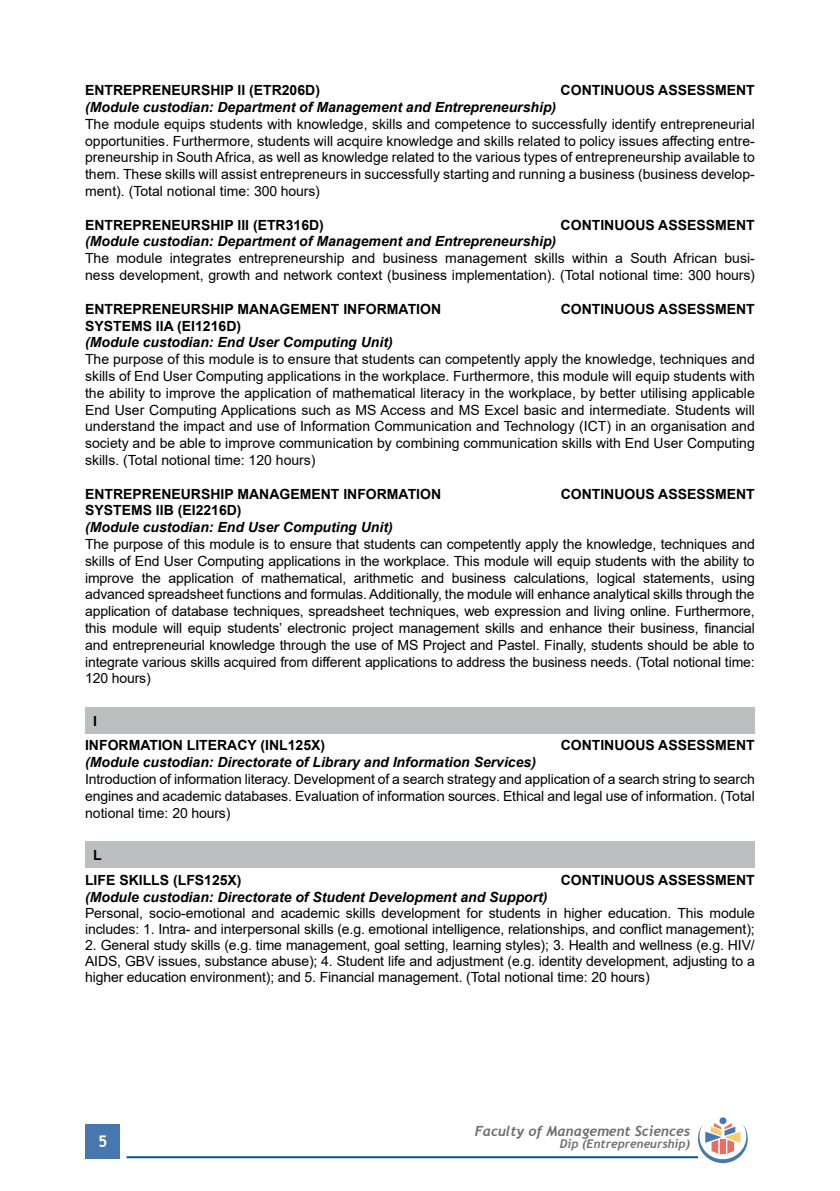
<style>
.page{position:relative;width:840px;height:1191px;background:#fff}
.page>*{position:absolute;margin:0;border:0;box-sizing:border-box;transform-origin:0 0}
.t1{font:700 16px "Trebuchet MS";color:#fff}
.t2{font:14px/16.8px "Arial";letter-spacing:-.01em;color:#000;text-align:justify}
.t3{font:700 14px/24.8px "Arial";color:#000}
.t4{font:italic 700 14px "Arial";color:#000}
.t5{font:italic 700 14px "Trebuchet";color:#6d6e71}
.t6{font:italic 700 12px "Trebuchet";color:#6d6e71}
</style>
<div class="page">
<div style="left:86px;top:1124px;width:34px;height:34px;background:#4777ae"></div>
<hr style="left:126px;top:1156px;width:571px;height:2px;background:#005596">
<div style="left:719px;top:1117px;width:7px;height:7px;background:#4777ae;border-radius:50%"></div>
<svg style="left:697px;top:1123px;width:50px;height:40px"></svg>
<div style="left:85px;top:707px;width:669px;height:26px;background:#bcbec0"></div>
<div style="left:85px;top:841px;width:669px;height:27px;background:#bcbec0"></div>
<p class="t3" style="left:85px;top:78px;width:236px">ENTREPRENEURSHIP II (ETR206D)</p>
<p class="t3" style="left:560px;top:78px;width:195px">CONTINUOUS ASSESSMENT</p>
<p class="t4" style="left:85px;top:98px;width:472px">(Module custodian: Department of Management and Entrepreneurship)</p>
<p class="t2" style="left:85px;top:115px;width:671px">The module equips students with knowledge, skills and competence to successfully identify entrepreneurial opportunities. Furthermore, students will acquire knowledge and skills related to policy issues affecting entre&shy;preneurship in South Africa, as well as knowledge related to the various types of entrepreneurship available to them. These skills will assist entrepreneurs in successfully starting and running a business (business develop&shy;ment). (Total notional time: 300 hours)</p>
<p class="t3" style="left:85px;top:212px;width:240px">ENTREPRENEURSHIP III (ETR316D)</p>
<p class="t3" style="left:560px;top:212px;width:195px">CONTINUOUS ASSESSMENT</p>
<p class="t4" style="left:85px;top:232px;width:472px">(Module custodian: Department of Management and Entrepreneurship)</p>
<p class="t2" style="left:85px;top:250px;width:671px">The module integrates entrepreneurship and business management skills within a South African busi&shy;ness development, growth and network context (business implementation). (Total notional time: 300 hours)</p>
<p class="t3" style="left:85px;top:296px;width:357px">ENTREPRENEURSHIP MANAGEMENT INFORMATION</p>
<p class="t3" style="left:560px;top:296px;width:195px">CONTINUOUS ASSESSMENT</p>
<p class="t3" style="left:85px;top:313px;width:157px">SYSTEMS IIA (EI1216D)</p>
<p class="t4" style="left:85px;top:333px;width:309px">(Module custodian: End User Computing Unit)</p>
<p class="t2" style="left:85px;top:351px;width:671px">The purpose of this module is to ensure that students can competently apply the knowledge, techniques and skills of End User Computing applications in the workplace. Furthermore, this module will equip students with the ability to improve the application of mathematical literacy in the workplace, by better utilising applicable End User Computing Applications such as MS Access and MS Excel basic and intermediate. Students will understand the impact and use of Information Communication and Technology (ICT) in an organisation and society and be able to improve communication by combining communication skills with End User Computing skills. (Total notional time: 120 hours)</p>
<p class="t3" style="left:85px;top:481px;width:357px">ENTREPRENEURSHIP MANAGEMENT INFORMATION</p>
<p class="t3" style="left:560px;top:481px;width:195px">CONTINUOUS ASSESSMENT</p>
<p class="t3" style="left:85px;top:498px;width:158px">SYSTEMS IIB (EI2216D)</p>
<p class="t4" style="left:85px;top:518px;width:309px">(Module custodian: End User Computing Unit)</p>
<p class="t2" style="left:85px;top:535px;width:670px">The purpose of this module is to ensure that students can competently apply the knowledge, techniques and skills of End User Computing applications in the workplace. This module will equip students with the ability to improve the application of mathematical, arithmetic and business calculations, logical statements, using advanced spreadsheet functions and formulas. Additionally, the module will enhance analytical skills through the application of database techniques, spreadsheet techniques, web expression and living online. Furthermore, this module will equip students’ electronic project management skills and enhance their business, financial and entrepreneurial knowledge through the use of MS Project and Pastel. Finally, students should be able to integrate various skills acquired from different applications to address the business needs. (Total notional time:<br>120 hours)</p>
<p class="t3" style="left:85px;top:708px;width:241px;text-indent:8px">I<br>INFORMATION LITERACY (INL125X)</p>
<p class="t3" style="left:560px;top:733px;width:195px">CONTINUOUS ASSESSMENT</p>
<p class="t4" style="left:85px;top:753px;width:452px">(Module custodian: Directorate of Library and Information Services)</p>
<p class="t2" style="left:85px;top:770px;width:671px">Introduction of information literacy. Development of a search strategy and application of a search string to search engines and academic databases. Evaluation of information sources. Ethical and legal use of information. (Total notional time: 20 hours)</p>
<p class="t3" style="left:85px;top:842px;width:158px;text-indent:8px">L<br>LIFE SKILLS (LFS125X)</p>
<p class="t3" style="left:560px;top:867px;width:195px">CONTINUOUS ASSESSMENT</p>
<p class="t4" style="left:85px;top:887px;width:464px">(Module custodian: Directorate of Student Development and Support)</p>
<p class="t2" style="left:85px;top:904px;width:670px;line-height:16px">Personal, socio-emotional and academic skills development for students in higher education. This module includes: 1. Intra- and interpersonal skills (e.g. emotional intelligence, relationships, and conflict management);</p>
<p class="t2" style="left:85px;top:936px;width:670px">2. General study skills (e.g. time management, goal setting, learning styles); 3. Health and wellness (e.g. HIV/ AIDS, GBV issues, substance abuse); 4. Student life and adjustment (e.g. identity development, adjusting to a higher education environment); and 5. Financial management. (Total notional time: 20 hours)</p>
<p class="t1" style="left:98px;top:1131px;width:11px">5</p>
<p class="t5" style="left:474px;top:1121px;width:217px">Faculty of Management Sciences</p>
<p class="t6" style="left:559px;top:1135px;width:132px">Dip (Entrepreneurship)</p>
</div>
